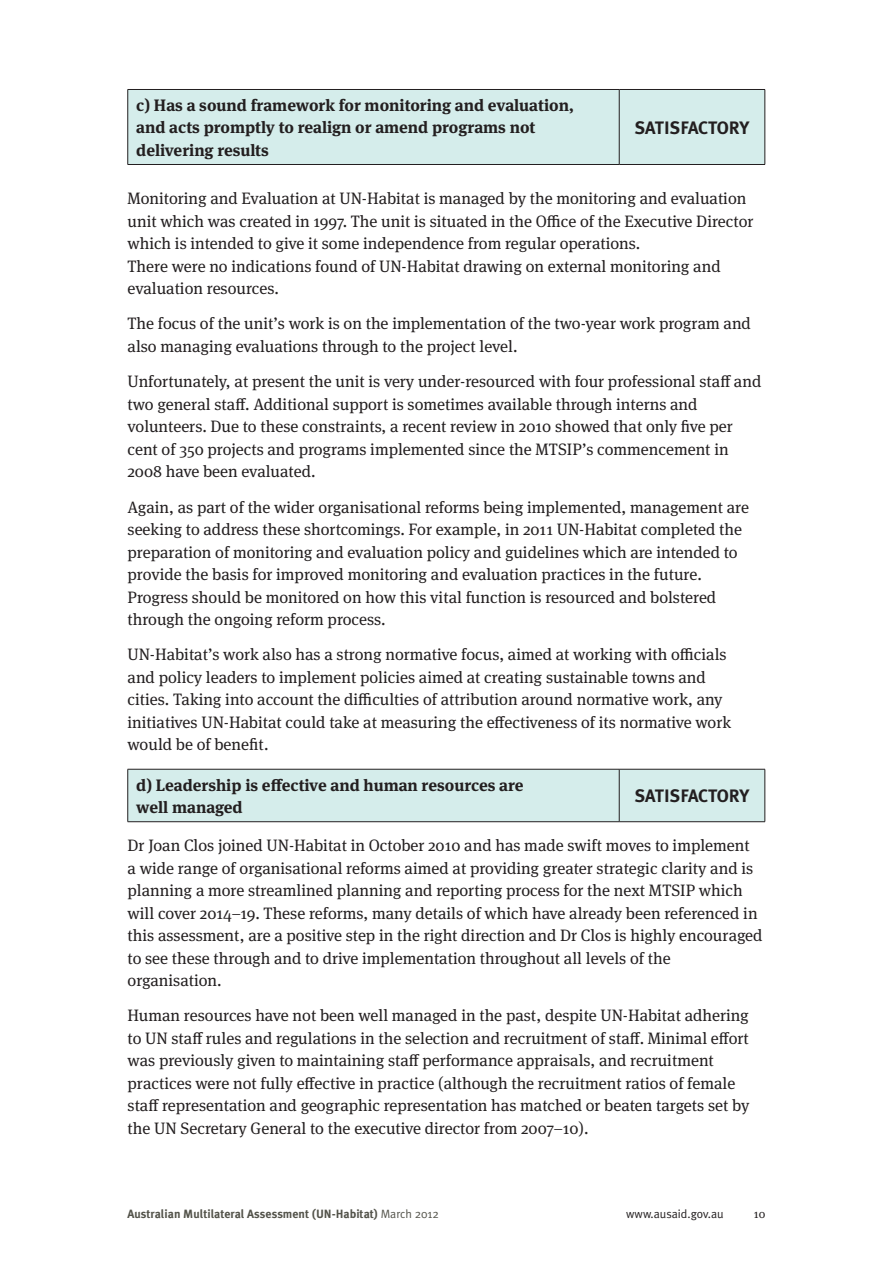
<style>
.page{position:relative;width:893px;height:1263px;background:#fff}
.page>*{position:absolute;margin:0;border:0;box-sizing:border-box;transform-origin:0 0}
._08bbbb_RIGHT_COLUMN{font:700 18px "Meta Plus";color:#231f20}
._04__BODY_TEXT{font:16.5px/22.5px "Meta Serif OT";color:#231f20}
._04__BODY_TEXT-2{font:700 16.5px/22.5px "Meta Serif OT";color:#231f20}
.t1{font:700 12px "Meta Plus";color:#53534a}
.t2{font:12px "Meta Plus Normal";color:#231f20}
.t3{font:12px "Meta Serif OT";color:#231f20}
.s1{font-family:"Meta Plus Normal";font-weight:400}
</style>
<div class="page">
<div style="left:128px;top:90px;width:637px;height:74px;background:#d5edeb"></div>
<hr style="left:128px;top:89px;width:491px;height:1px;background:#231f20">
<hr style="left:619px;top:89px;width:146px;height:1px;background:#231f20">
<hr style="left:619px;top:90px;width:1px;height:74px;background:#231f20">
<hr style="left:128px;top:164px;width:491px;height:1px;background:#231f20">
<hr style="left:619px;top:164px;width:146px;height:1px;background:#231f20">
<hr style="left:127px;top:90px;width:1px;height:74px;background:#231f20">
<hr style="left:765px;top:90px;width:1px;height:74px;background:#231f20">
<div style="left:128px;top:770px;width:637px;height:51px;background:#d5edeb"></div>
<hr style="left:128px;top:769px;width:491px;height:1px;background:#231f20">
<hr style="left:619px;top:769px;width:146px;height:1px;background:#231f20">
<hr style="left:619px;top:769px;width:1px;height:52px;background:#231f20">
<hr style="left:128px;top:821px;width:491px;height:1px;background:#231f20">
<hr style="left:619px;top:821px;width:146px;height:1px;background:#231f20">
<hr style="left:127px;top:769px;width:1px;height:52px;background:#231f20">
<hr style="left:765px;top:769px;width:1px;height:52px;background:#231f20">
<p class="_04__BODY_TEXT-2" style="left:136px;top:94px;width:439px">c) Has a sound framework for monitoring and evaluation, and acts promptly to realign or amend programs not delivering results</p>
<p class="_08bbbb_RIGHT_COLUMN" style="left:635px;top:117px;width:116px">SATISFACTORY</p>
<p class="_04__BODY_TEXT" style="left:128px;top:188px;width:627px">Monitoring and Evaluation at UN-Habitat is managed by the monitoring and evaluation unit which was created in 1997. The unit is situated in the Office of the Executive Director which is intended to give it some independence from regular operations.<br>There were no indications found of UN-Habitat drawing on external monitoring and evaluation resources.</p>
<p class="_04__BODY_TEXT" style="left:128px;top:313px;width:625px">The focus of the unit’s work is on the implementation of the two-year work program and also managing evaluations through to the project level.</p>
<p class="_04__BODY_TEXT" style="left:128px;top:371px;width:635px">Unfortunately, at present the unit is very under-resourced with four professional staff and two general staff. Additional support is sometimes available through interns and volunteers. Due to these constraints, a recent review in 2010 showed that only five per cent of 350 projects and programs implemented since the MTSIP’s commencement in 2008 have been evaluated.</p>
<p class="_04__BODY_TEXT" style="left:128px;top:496px;width:623px">Again, as part of the wider organisational reforms being implemented, management are seeking to address these shortcomings. For example, in 2011 UN-Habitat completed the preparation of monitoring and evaluation policy and guidelines which are intended to provide the basis for improved monitoring and evaluation practices in the future.<br>Progress should be monitored on how this vital function is resourced and bolstered through the ongoing reform process.</p>
<p class="_04__BODY_TEXT" style="left:128px;top:644px;width:605px">UN-Habitat’s work also has a strong normative focus, aimed at working with officials and policy leaders to implement policies aimed at creating sustainable towns and cities. Taking into account the difficulties of attribution around normative work, any initiatives UN-Habitat could take at measuring the effectiveness of its normative work would be of benefit.</p>
<p class="_04__BODY_TEXT-2" style="left:136px;top:774px;width:389px">d) Leadership is effective and human resources are well managed</p>
<p class="_08bbbb_RIGHT_COLUMN" style="left:635px;top:786px;width:116px">SATISFACTORY</p>
<p class="_04__BODY_TEXT" style="left:128px;top:834px;width:637px">Dr Joan Clos joined UN-Habitat in October 2010 and has made swift moves to implement<br>a wide range of organisational reforms aimed at providing greater strategic clarity and is planning a more streamlined planning and reporting process for the next MTSIP which will cover 2014–19. These reforms, many details of which have already been referenced in this assessment, are a positive step in the right direction and Dr Clos is highly encouraged to see these through and to drive implementation throughout all levels of the organisation.</p>
<p class="_04__BODY_TEXT" style="left:128px;top:1005px;width:624px">Human resources have not been well managed in the past, despite UN-Habitat adhering to UN staff rules and regulations in the selection and recruitment of staff. Minimal effort was previously given to maintaining staff performance appraisals, and recruitment practices were not fully effective in practice (although the recruitment ratios of female staff representation and geographic representation has matched or beaten targets set by the UN Secretary General to the executive director from 2007–10).</p>
<p class="t1" style="left:128px;top:1207px;width:313px">Australian Multilateral Assessment (UN-Habitat) <span class="s1">March 2012</span></p>
<p class="t2" style="left:626px;top:1207px;width:99px">www.ausaid.gov.au</p>
<p class="t3" style="left:754px;top:1207px;width:13px">10</p>
</div>
